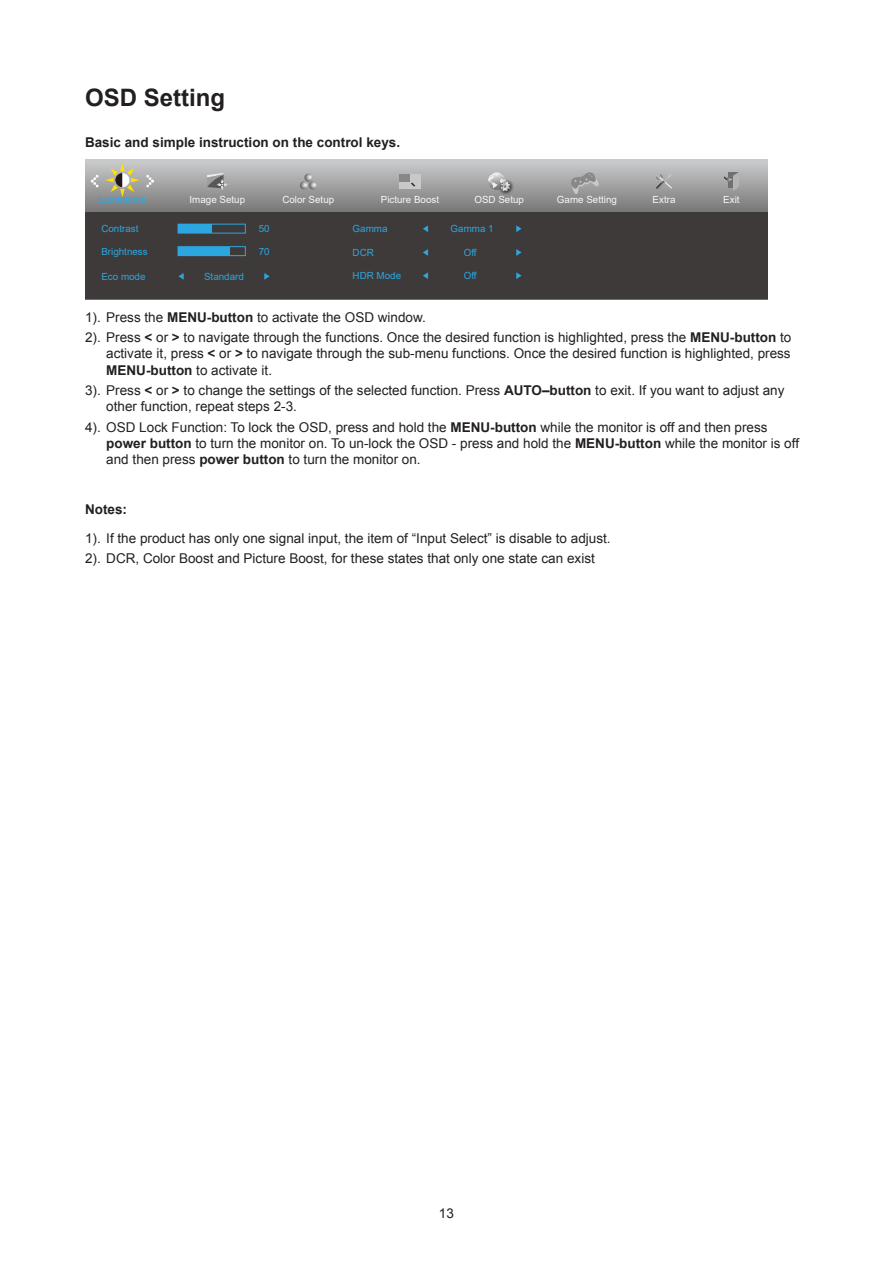
<style>
.page{position:relative;width:893px;height:1263px;background:#fff}
.page>*{position:absolute;margin:0;border:0;box-sizing:border-box;transform-origin:0 0}
.t1{font:700 24px "Arial";color:#231f20}
.t2{font:13.5px/16.2px "Arial";color:#231f20}
.t3{font:700 13.5px "Arial";color:#231f20}
.t4{font:9.75px "Arial";color:#2ca6e0}
.t5{font:9.75px "Arial";color:#f7f7f7}
.s1{font-weight:700}
</style>
<div class="page">
<svg style="left:85px;top:160px;width:683px;height:52px;background:#a0a0a1"></svg>
<div style="left:85px;top:212px;width:683px;height:87px;background:#3e3a39"></div>
<svg style="left:91px;top:175px;width:8px;height:12px"></svg>
<svg style="left:146px;top:175px;width:8px;height:12px"></svg>
<svg style="left:105px;top:163px;width:34px;height:34px"></svg>
<svg style="left:207px;top:173px;width:21px;height:17px"></svg>
<svg style="left:304px;top:173px;width:9px;height:9px"></svg>
<svg style="left:300px;top:181px;width:8px;height:9px"></svg>
<svg style="left:308px;top:181px;width:9px;height:9px"></svg>
<div style="left:399px;top:174px;width:21px;height:15px;background:#c8c9ca"></div>
<div style="left:399px;top:174px;width:11px;height:8px;background:#888"></div>
<svg style="left:411px;top:182px;width:4px;height:5px"></svg>
<img style="left:497px;top:178px;width:18px;height:18px">
<svg style="left:488px;top:172px;width:23px;height:19px"></svg>
<svg style="left:724px;top:172px;width:15px;height:19px"></svg>
<svg style="left:655px;top:174px;width:18px;height:16px"></svg>
<div style="left:178px;top:224px;width:68px;height:9px;border:1px solid #2ca6e0"></div>
<div style="left:178px;top:224px;width:34px;height:9px;background:#2ca6e0"></div>
<div style="left:178px;top:246px;width:68px;height:10px;border:1px solid #2ca6e0"></div>
<div style="left:178px;top:247px;width:52px;height:9px;background:#2ca6e0"></div>
<svg style="left:178px;top:273px;width:6px;height:7px"></svg>
<svg style="left:264px;top:273px;width:6px;height:7px"></svg>
<svg style="left:423px;top:225px;width:5px;height:7px"></svg>
<svg style="left:516px;top:225px;width:6px;height:7px"></svg>
<svg style="left:423px;top:249px;width:5px;height:7px"></svg>
<svg style="left:516px;top:249px;width:6px;height:7px"></svg>
<svg style="left:423px;top:272px;width:5px;height:7px"></svg>
<svg style="left:516px;top:272px;width:6px;height:7px"></svg>
<svg style="left:571px;top:172px;width:28px;height:22px"></svg>
<h1 class="t1" style="left:85px;top:88px;width:142px">OSD Setting</h1>
<p class="t3" style="left:85px;top:137px;width:317px">Basic and simple instruction on the control keys.</p>
<p class="t4" style="left:98px;top:196px;width:50px">Luminance</p>
<p class="t5" style="left:190px;top:196px;width:57px">Image Setup</p>
<p class="t5" style="left:282px;top:196px;width:53px">Color Setup</p>
<p class="t5" style="left:381px;top:196px;width:60px">Picture Boost</p>
<p class="t5" style="left:474px;top:196px;width:51px">OSD Setup</p>
<p class="t5" style="left:557px;top:196px;width:62px">Game Setting</p>
<p class="t5" style="left:653px;top:196px;width:24px">Extra</p>
<p class="t5" style="left:723px;top:196px;width:18px">Exit</p>
<p class="t4" style="left:101px;top:225px;width:39px">Contrast</p>
<p class="t4" style="left:259px;top:225px;width:12px">50</p>
<p class="t4" style="left:101px;top:248px;width:48px">Brightness</p>
<p class="t4" style="left:259px;top:248px;width:12px">70</p>
<p class="t4" style="left:101px;top:273px;width:46px">Eco mode</p>
<p class="t4" style="left:204px;top:273px;width:41px">Standard</p>
<p class="t4" style="left:353px;top:225px;width:36px">Gamma</p>
<p class="t4" style="left:451px;top:225px;width:45px">Gamma 1</p>
<p class="t4" style="left:353px;top:249px;width:23px">DCR</p>
<p class="t4" style="left:464px;top:249px;width:14px">Off</p>
<p class="t4" style="left:353px;top:272px;width:50px">HDR Mode</p>
<p class="t4" style="left:464px;top:272px;width:14px">Off</p>
<p class="t2" style="left:85px;top:308px;width:708px;line-height:20.4px">1). Press the <span class="s1">MENU-button</span> to activate the OSD window.<br>2). Press <span class="s1">&lt;</span> or <span class="s1">&gt;</span> to navigate through the functions. Once the desired function is highlighted, press the <span class="s1">MENU-button</span> to</p>
<p class="t2" style="left:106px;top:347px;width:686px">activate it, press <span class="s1">&lt;</span> or <span class="s1">&gt;</span> to navigate through the sub-menu functions. Once the desired function is highlighted, press<br><span class="s1">MENU-button</span> to activate it.</p>
<p class="t2" style="left:106px;top:383px;width:680px;text-indent:-21px">3). Press <span class="s1">&lt;</span> or <span class="s1">&gt;</span> to change the settings of the selected function. Press <span class="s1">AUTO–button</span> to exit. If you want to adjust any other function, repeat steps 2-3.</p>
<p class="t2" style="left:106px;top:420px;width:694px;text-indent:-21px">4). OSD Lock Function: To lock the OSD, press and hold the <span class="s1">MENU-button</span> while the monitor is off and then press <span class="s1">power button</span> to turn the monitor on. To un-lock the OSD - press and hold the <span class="s1">MENU-button</span> while the monitor is off and then press <span class="s1">power button</span> to turn the monitor on.</p>
<p class="t3" style="left:85px;top:504px;width:43px">Notes:</p>
<p class="t2" style="left:85px;top:529px;width:527px;line-height:20.4px">1). If the product has only one signal input, the item of “Input Select” is disable to adjust.<br>2). DCR, Color Boost and Picture Boost, for these states that only one state can exist</p>
<p class="t2" style="left:439px;top:1206px;width:17px">13</p>
</div>
